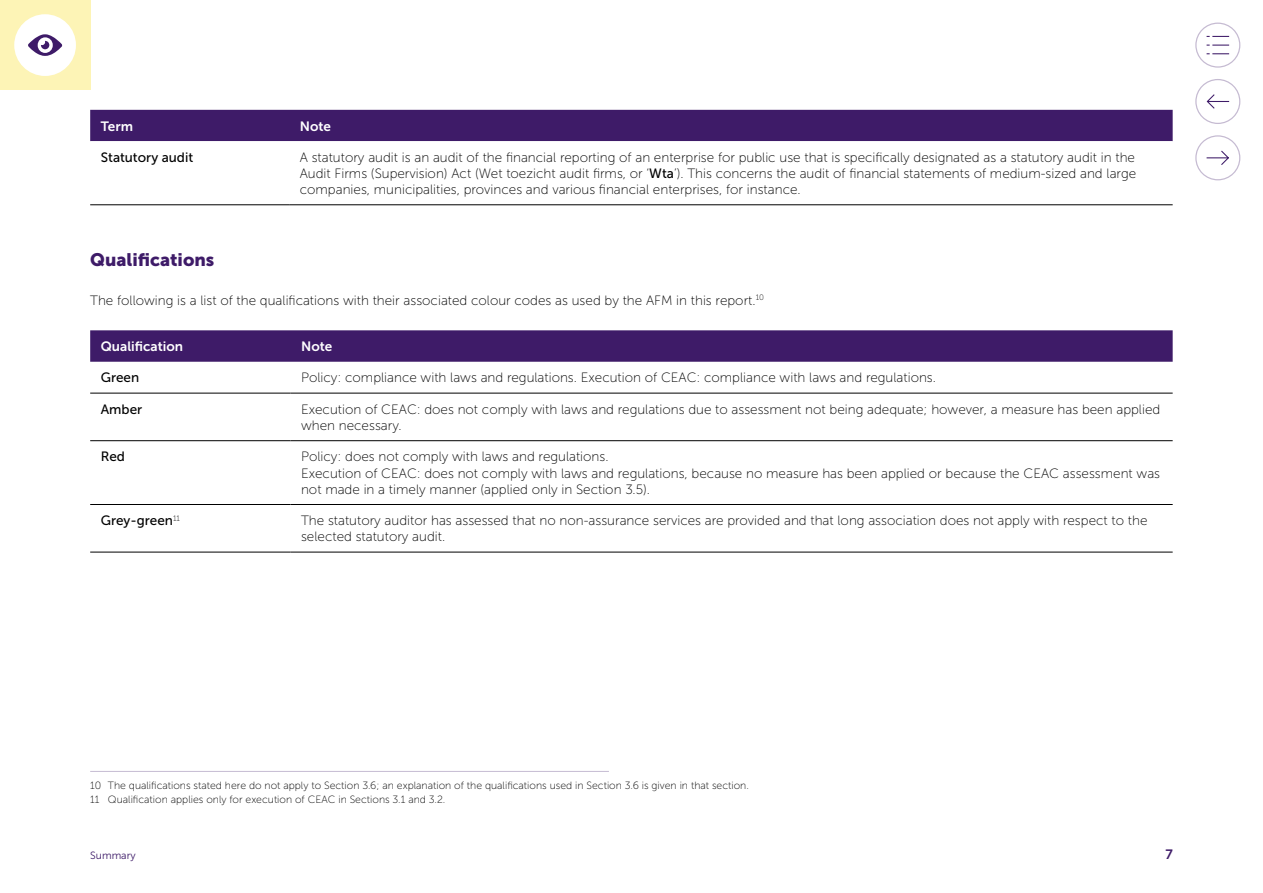
<style>
.page{position:relative;width:1263px;height:893px;background:#fff}
.page>*{position:absolute;margin:0;border:0;box-sizing:border-box;transform-origin:0 0}
.H3_-_Paragraaf_zonde{font:18px "Museo Sans 900";color:#3e1b68}
.TR_tekst{font:13.5px/16.2px "Museo Sans 100";color:#000}
.P_-_Platte_tekst{font:13.5px "Museo Sans 100";color:#000}
.TR_tekst-2{font:13.5px "Museo Sans 500";color:#000}
.HR_kop_diap_linkslij{font:13.5px "Museo Sans 700";color:#fff}
.t1{font:13.5px "Museo Sans 700";color:#3e1b68}
.Voetnote{font:10.5px "Museo Sans 100";color:#000}
.t2{font:10.5px "Museo Sans 300";color:#3e1b68}
.s1{font-family:"Museo Sans 500"}
</style>
<div class="page">
<svg style="left:1195px;top:79px;width:45px;height:45px"></svg>
<svg style="left:1195px;top:135px;width:45px;height:45px"></svg>
<svg style="left:1195px;top:23px;width:45px;height:45px"></svg>
<div style="left:0;top:0;width:90px;height:90px;background:#fdf4b6"></div>
<div style="left:14px;top:14px;width:62px;height:62px;background:#fff;border-radius:31px"></div>
<svg style="left:28px;top:34px;width:34px;height:22px"></svg>
<div style="left:90px;top:110px;width:1083px;height:31px;background:#3e1b68"></div>
<svg style="left:90px;top:141px;width:1083px;height:64px"></svg>
<hr style="left:90px;top:205px;width:199px;height:1px;background:#000">
<hr style="left:289px;top:205px;width:884px;height:1px;background:#000">
<div style="left:90px;top:330px;width:1083px;height:32px;background:#3e1b68"></div>
<hr style="left:90px;top:393px;width:200px;height:1px;background:#000">
<hr style="left:290px;top:393px;width:883px;height:1px;background:#000">
<hr style="left:90px;top:440px;width:200px;height:1px;background:#000">
<hr style="left:290px;top:440px;width:883px;height:1px;background:#000">
<hr style="left:90px;top:504px;width:200px;height:1px;background:#000">
<hr style="left:290px;top:504px;width:883px;height:1px;background:#000">
<hr style="left:90px;top:552px;width:200px;height:1px;background:#000">
<hr style="left:290px;top:552px;width:883px;height:1px;background:#000">
<hr style="left:90px;top:771px;width:519px;height:1px;background:#c5bbd2">
<p class="HR_kop_diap_linkslij" style="left:101px;top:118px;width:34px">Term</p>
<p class="HR_kop_diap_linkslij" style="left:300px;top:118px;width:33px">Note</p>
<p class="TR_tekst-2" style="left:101px;top:150px;width:94px">Statutory audit</p>
<p class="TR_tekst" style="left:300px;top:149px;width:838px;text-align:justify">A statutory audit is an audit of the financial reporting of an enterprise for public use that is specifically designated as a statutory audit in the Audit Firms (Supervision) Act (Wet toezicht audit firms, or ‘<span class="s1">Wta</span>’). This concerns the audit of financial statements of medium-sized and large companies, municipalities, provinces and various financial enterprises, for instance.</p>
<h3 class="H3_-_Paragraaf_zonde" style="left:90px;top:249px;width:126px">Qualifications</h3>
<p class="P_-_Platte_tekst" style="left:90px;top:293px;width:675px">The following is a list of the qualifications with their associated colour codes as used by the AFM in this report.<sup>10</sup></p>
<p class="HR_kop_diap_linkslij" style="left:101px;top:339px;width:84px">Qualification</p>
<p class="HR_kop_diap_linkslij" style="left:301px;top:339px;width:33px">Note</p>
<p class="TR_tekst-2" style="left:101px;top:370px;width:40px">Green</p>
<p class="TR_tekst" style="left:301px;top:370px;width:636px">Policy: compliance with laws and regulations. Execution of CEAC: compliance with laws and regulations.</p>
<p class="TR_tekst-2" style="left:101px;top:402px;width:43px">Amber</p>
<p class="TR_tekst" style="left:301px;top:401px;width:861px">Execution of CEAC: does not comply with laws and regulations due to assessment not being adequate; however, a measure has been applied when necessary.</p>
<p class="TR_tekst-2" style="left:101px;top:449px;width:26px">Red</p>
<p class="TR_tekst" style="left:301px;top:449px;width:309px">Policy: does not comply with laws and regulations.</p>
<p class="TR_tekst" style="left:301px;top:465px;width:860px">Execution of CEAC: does not comply with laws and regulations, because no measure has been applied or because the CEAC assessment was not made in a timely manner (applied only in Section 3.5).</p>
<p class="TR_tekst-2" style="left:101px;top:513px;width:81px">Grey-green<sup>11</sup></p>
<p class="TR_tekst" style="left:301px;top:513px;width:848px">The statutory auditor has assessed that no non-assurance services are provided and that long association does not apply with respect to the selected statutory audit.</p>
<p class="Voetnote" style="left:90px;top:780px;width:660px">10 The qualifications stated here do not apply to Section 3.6; an explanation of the qualifications used in Section 3.6 is given in that section.</p>
<p class="Voetnote" style="left:90px;top:793px;width:357px">11 Qualification applies only for execution of CEAC in Sections 3.1 and 3.2.</p>
<p class="t2" style="left:90px;top:850px;width:47px">Summary</p>
<p class="t1" style="left:1165px;top:847px;width:9px">7</p>
</div>
